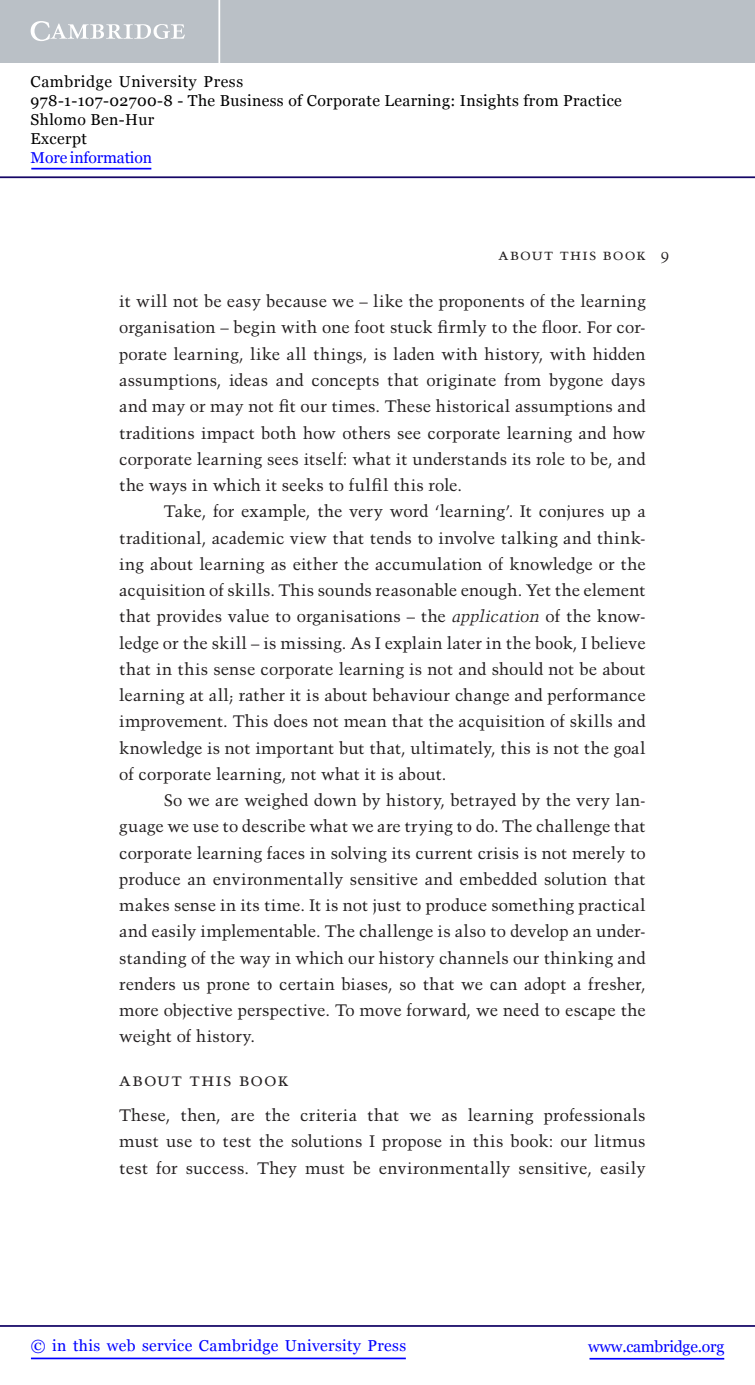
<style>
.page{position:relative;width:755px;height:1385px;background:#fff}
.page>*{position:absolute;margin:0;border:0;box-sizing:border-box;transform-origin:0 0}
.t1{font:19.25px "Trump Mediaeval LT Std";letter-spacing:.045em;color:#231f20}
.t2{font:16.62px/26.2px "Trump Mediaeval LT Std";letter-spacing:.01em;color:#231f20;text-align:justify}
.t3{font:16.62px "Trump Mediaeval LT Std";letter-spacing:.05em;color:#231f20}
.t4{font:15.75px/18.9px "Georgia";letter-spacing:.025em;color:#000}
.t5{font:15.75px "Georgia";letter-spacing:.025em;color:#00f}
.t6{font:15.75px "Georgia";letter-spacing:-.015em;color:#00f}
.t7{font:15.75px "Georgia";letter-spacing:-.01em;color:#00f}
.s1{font-style:italic}
</style>
<div class="page">
<hr style="left:589px;top:1358px;width:134px;height:1px;background:#00f">
<hr style="left:0;top:1325px;width:754px;height:2px;background:#150666">
<hr style="left:31px;top:1357px;width:374px;height:2px;background:#00f">
<div style="left:0;top:0;width:754px;height:63px;background:#bac0c6"></div>
<svg style="left:31px;top:21px;width:154px;height:20px"></svg>
<hr style="left:218px;top:0;width:2px;height:63px;background:#fff">
<hr style="left:0;top:176px;width:754px;height:2px;background:#150666">
<hr style="left:31px;top:168px;width:120px;height:1px;background:#00f">
<p class="t4" style="left:31px;top:73px;width:592px">Cambridge University Press<br>978-1-107-02700-8 - The Business of Corporate Learning: Insights from Practice Shlomo Ben-Hur<br>Excerpt</p>
<p class="t7" style="left:31px;top:148px;width:123px">More information</p>
<p class="t3" style="left:498px;top:247px;width:173px">About this book 9</p>
<p class="t2" style="left:119px;top:289px;width:527px">it will not be easy because we – like the proponents of the learning organisation – begin with one foot stuck firmly to the floor. For cor&shy;porate learning, like all things, is laden with history, with hidden assumptions, ideas and concepts that originate from bygone days and may or may not fit our times. These historical assumptions and traditions impact both how others see corporate learning and how corporate learning sees itself: what it understands its role to be, and the ways in which it seeks to fulfil this role.</p>
<p class="t2" style="left:119px;top:499px;width:527px;text-indent:45px">Take, for example, the very word ‘learning’. It conjures up a traditional, academic view that tends to involve talking and think&shy;ing about learning as either the accumulation of knowledge or the acquisition of skills. This sounds reasonable enough. Yet the element that provides value to organisations – the <span class="s1">application</span> of the know&shy;ledge or the skill – is missing. As I explain later in the book, I believe that in this sense corporate learning is not and should not be about learning at all; rather it is about behaviour change and performance improvement. This does not mean that the acquisition of skills and knowledge is not important but that, ultimately, this is not the goal of corporate learning, not what it is about.</p>
<p class="t2" style="left:119px;top:788px;width:527px;text-indent:45px">So we are weighed down by history, betrayed by the very lan&shy;guage we use to describe what we are trying to do. The challenge that corporate learning faces in solving its current crisis is not merely to produce an environmentally sensitive and embedded solution that makes sense in its time. It is not just to produce something practical and easily implementable. The challenge is also to develop an under&shy;standing of the way in which our history channels our thinking and renders us prone to certain biases, so that we can adopt a fresher, more objective perspective. To move forward, we need to escape the weight of history.</p>
<p class="t1" style="left:119px;top:1071px;width:170px">About this book</p>
<p class="t2" style="left:119px;top:1103px;width:527px">These, then, are the criteria that we as learning professionals must use to test the solutions I propose in this book: our litmus test for success. They must be environmentally sensitive, easily</p>
<p class="t5" style="left:31px;top:1336px;width:376px">© in this web service Cambridge University Press</p>
<p class="t6" style="left:587px;top:1336px;width:137px">www.cambridge.org</p>
</div>
